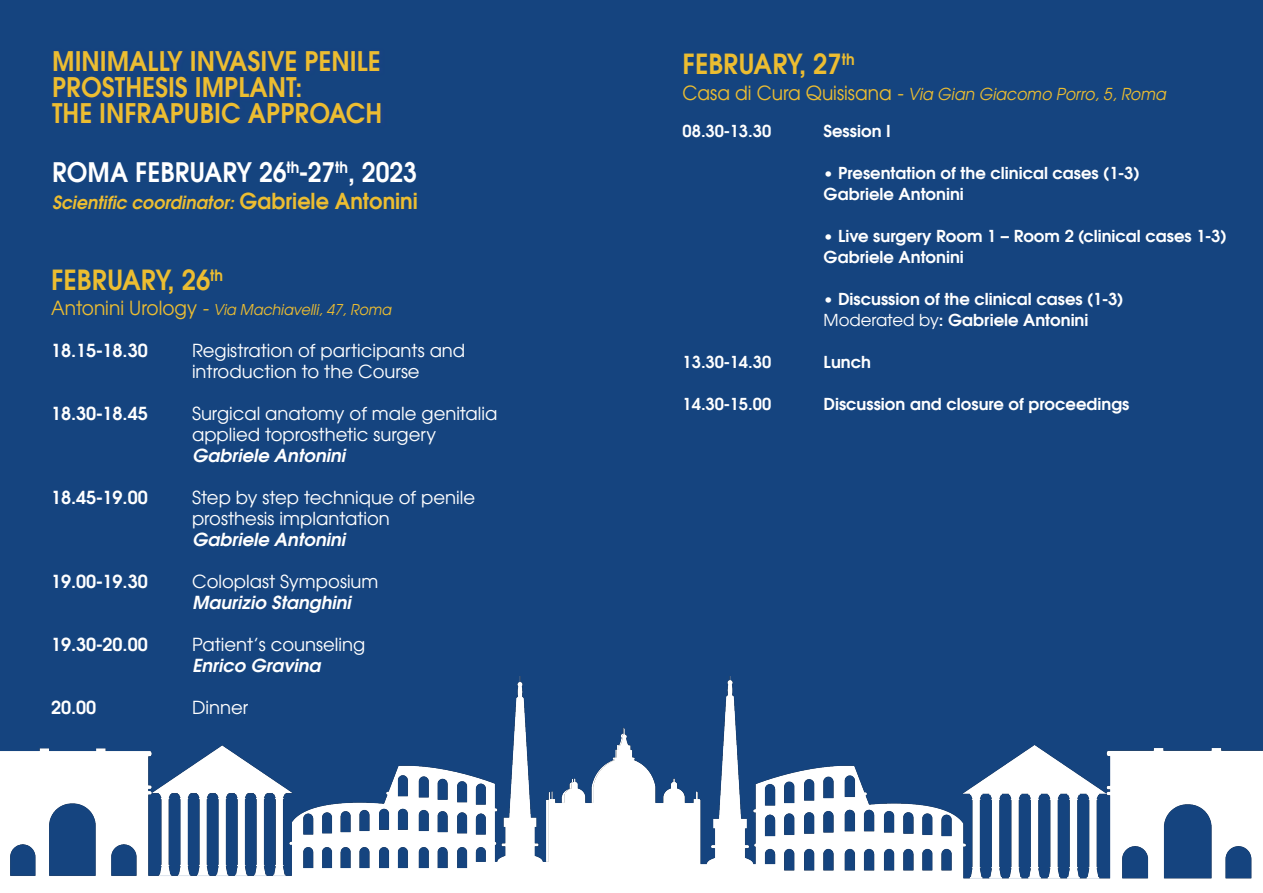
<style>
.page{position:relative;width:1263px;height:893px;background:#15447f}
.page>*{position:absolute;margin:0;border:0;box-sizing:border-box;transform-origin:0 0}
.t1{font:700 27.75px "Evolventa";color:#ecbd31;scale:.91 1}
.t2{font:700 27px/26.2px "Evolventa";color:#ecbd31;scale:.91 1}
.t3{font:700 27px "Evolventa";color:#fff;scale:.91 1}
.t4{font:italic 700 18.15px "Evolventa";color:#ecbd31;scale:.95 1}
.t5{font:18px/21px "Evolventa";color:#fff}
.t6{font:italic 700 18px "Evolventa";color:#fff}
.t7{font:700 18px "Evolventa";color:#fff}
.t8{font:700 16.5px/21px "Evolventa";color:#fff}
.t9{font:italic 16.5px "Evolventa";color:#ecbd31;scale:.95 1}
.t10{font:italic 15px "Evolventa";color:#ecbd31;scale:.95 1}
.s1{font-style:normal;font-size:22.05px}
.s2{font-style:normal;font-size:19.5px}
.s3{font-size:19.5px}
.s4{font-weight:400}
</style>
<div class="page">
<img style="left:699px;top:676px;width:564px;height:217px">
<img style="left:0;top:676px;width:699px;height:217px">
<p class="t2" style="left:52px;top:47px;width:364px">MINIMALLY INVASIVE PENILE<br>PROSTHESIS IMPLANT:<br>THE INFRAPUBIC APPROACH</p>
<p class="t3" style="left:52px;top:155px;width:403px">ROMA FEBRUARY 26<sup>th</sup>-27<sup>th</sup>, 2023</p>
<p class="t4" style="left:52px;top:191px;width:386px">Scientific coordinator: <span class="s1">Gabriele Antonini</span></p>
<p class="t1" style="left:51px;top:262px;width:191px">FEBRUARY, 26<sup>th</sup></p>
<p class="t10" style="left:51px;top:300px;width:360px"><span class="s2">Antonini Urology</span> <span class="s3">-</span> Via Machiavelli, 47, Roma</p>
<p class="t7" style="left:51px;top:339px;width:98px">18.15-18.30</p>
<p class="t5" style="left:192px;top:340px;width:275px">Registration of participants and introduction to the Course</p>
<p class="t7" style="left:51px;top:402px;width:98px">18.30-18.45</p>
<p class="t5" style="left:192px;top:403px;width:307px">Surgical anatomy of male genitalia applied toprosthetic surgery</p>
<p class="t6" style="left:192px;top:444px;width:155px">Gabriele Antonini</p>
<p class="t7" style="left:51px;top:486px;width:98px">18.45-19.00</p>
<p class="t5" style="left:192px;top:487px;width:285px">Step by step technique of penile prosthesis implantation</p>
<p class="t6" style="left:192px;top:528px;width:155px">Gabriele Antonini</p>
<p class="t7" style="left:51px;top:570px;width:98px">19.00-19.30</p>
<p class="t5" style="left:192px;top:571px;width:188px">Coloplast Symposium</p>
<p class="t6" style="left:192px;top:591px;width:160px">Maurizio Stanghini</p>
<p class="t7" style="left:51px;top:633px;width:98px">19.30-20.00</p>
<p class="t5" style="left:192px;top:634px;width:175px">Patient’s counseling</p>
<p class="t6" style="left:192px;top:654px;width:130px">Enrico Gravina</p>
<p class="t7" style="left:51px;top:696px;width:47px">20.00</p>
<p class="t5" style="left:192px;top:697px;width:58px">Dinner</p>
<p class="t1" style="left:682px;top:47px;width:191px">FEBRUARY, 27<sup>th</sup></p>
<p class="t9" style="left:682px;top:84px;width:510px"><span class="s2">Casa di Cura Quisisana</span> <span class="s3">-</span> Via Gian Giacomo Porro, 5, Roma</p>
<p class="t8" style="left:682px;top:121px;width:90px">08.30-13.30</p>
<p class="t8" style="left:823px;top:121px;width:69px">Session I</p>
<p class="t8" style="left:823px;top:163px;width:317px">• Presentation of the clinical cases (1-3)</p>
<p class="t8" style="left:823px;top:184px;width:142px">Gabriele Antonini</p>
<p class="t8" style="left:823px;top:226px;width:404px">• Live surgery Room 1 – Room 2 (clinical cases 1-3)</p>
<p class="t8" style="left:823px;top:247px;width:142px">Gabriele Antonini</p>
<p class="t8" style="left:823px;top:289px;width:301px">• Discussion of the clinical cases (1-3)<br><span class="s4">Moderated by</span>: Gabriele Antonini</p>
<p class="t8" style="left:682px;top:352px;width:90px">13.30-14.30</p>
<p class="t8" style="left:823px;top:352px;width:49px">Lunch</p>
<p class="t8" style="left:682px;top:394px;width:90px">14.30-15.00</p>
<p class="t8" style="left:823px;top:394px;width:307px">Discussion and closure of proceedings</p>
</div>
